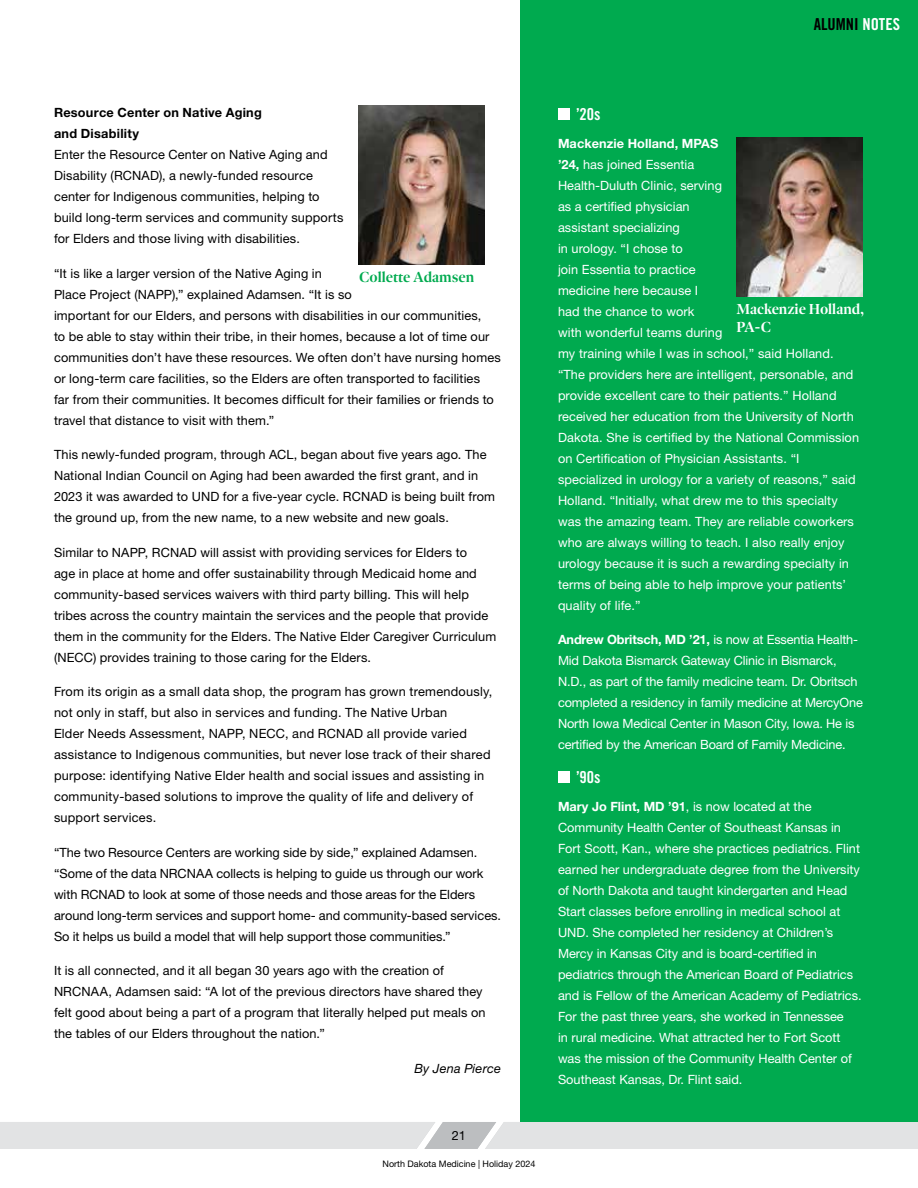
<style>
.page{position:relative;width:918px;height:1188px;background:#fff}
.page>*{position:absolute;margin:0;border:0;box-sizing:border-box;transform-origin:0 0}
.t1{font:16.5px "Trade Gothic LT Pro Bd Cn 20";color:#000}
.t2{font:16.5px "Trade Gothic LT Pro Bd Cn 20";color:#fff}
.t3{font:500 15px/18px "Dejanire Headline";color:#fff}
.t4{font:500 15px "Dejanire Headline";color:#00aa4f}
.t5{font:12.75px/21px "Helvetica Neue LT Pro";letter-spacing:.01em;color:#000}
.t6{font:12.75px/21px "Helvetica Neue LT Pro";color:#fff}
.t7{font:700 12.75px/21px "Helvetica Neue LT Pro";letter-spacing:.02em;color:#000}
.t8{font:italic 12.75px "Helvetica Neue LT Pro";letter-spacing:.015em;color:#000}
.t9{font:9px "Helvetica Neue LT Pro";color:#000}
.s1{color:#fff}
.s2{font-weight:700}
</style>
<div class="page">
<div style="left:520px;top:0;width:398px;height:1137px;background:#00aa4f"></div>
<div style="left:558px;top:108px;width:12px;height:12px;background:#fff"></div>
<div style="left:558px;top:771px;width:12px;height:12px;background:#fff"></div>
<img style="left:736px;top:137px;width:126px;height:159px">
<img style="left:359px;top:106px;width:126px;height:159px">
<svg style="left:0;top:1122px;width:918px;height:27px;background:#e0e1e2"></svg>
<p class="t1" style="left:814px;top:14px;width:88px">ALUMNI <span class="s1">NOTES</span></p>
<p class="t7" style="left:54px;top:102px;width:209px">Resource Center on Native Aging and Disability</p>
<p class="t5" style="left:54px;top:144px;width:291px">Enter the Resource Center on Native Aging and Disability (RCNAD), a newly-funded resource center for Indigenous communities, helping to build long-term services and community supports for Elders and those living with disabilities.</p>
<p class="t5" style="left:54px;top:262px;width:448px">“It is like a larger version of the Native Aging in<br>Place Project (NAPP),” explained Adamsen. “It is so<br>important for our Elders, and persons with disabilities in our communities,<br>to be able to stay within their tribe, in their homes, because a lot of time our communities don’t have these resources. We often don’t have nursing homes or long-term care facilities, so the Elders are often transported to facilities<br>far from their communities. It becomes difficult for their families or friends to travel that distance to visit with them.”</p>
<p class="t5" style="left:54px;top:444px;width:443px">This newly-funded program, through ACL, began about five years ago. The National Indian Council on Aging had been awarded the first grant, and in 2023 it was awarded to UND for a five-year cycle. RCNAD is being built from the ground up, from the new name, to a new website and new goals.</p>
<p class="t5" style="left:54px;top:541px;width:444px">Similar to NAPP, RCNAD will assist with providing services for Elders to<br>age in place at home and offer sustainability through Medicaid home and community-based services waivers with third party billing. This will help tribes across the country maintain the services and the people that provide them in the community for the Elders. The Native Elder Caregiver Curriculum (NECC) provides training to those caring for the Elders.</p>
<p class="t5" style="left:54px;top:681px;width:440px">From its origin as a small data shop, the program has grown tremendously, not only in staff, but also in services and funding. The Native Urban<br>Elder Needs Assessment, NAPP, NECC, and RCNAD all provide varied assistance to Indigenous communities, but never lose track of their shared purpose: identifying Native Elder health and social issues and assisting in community-based solutions to improve the quality of life and delivery of support services.</p>
<p class="t5" style="left:54px;top:841px;width:449px">“The two Resource Centers are working side by side,” explained Adamsen. “Some of the data NRCNAA collects is helping to guide us through our work with RCNAD to look at some of those needs and those areas for the Elders around long-term services and support home- and community-based services.<br>So it helps us build a model that will help support those communities.”</p>
<p class="t5" style="left:54px;top:960px;width:433px">It is all connected, and it all began 30 years ago with the creation of NRCNAA, Adamsen said: “A lot of the previous directors have shared they felt good about being a part of a program that literally helped put meals on the tables of our Elders throughout the nation.”</p>
<p class="t8" style="left:414px;top:1060px;width:88px">By Jena Pierce</p>
<p class="t4" style="left:359px;top:268px;width:116px">Collette Adamsen</p>
<p class="t5" style="left:452px;top:1125px;width:16px">21</p>
<p class="t9" style="left:383px;top:1159px;width:154px">North Dakota Medicine | Holiday 2024</p>
<p class="t2" style="left:576px;top:104px;width:26px">’20s</p>
<p class="t6" style="left:558px;top:132px;width:303px"><span class="s2">Mackenzie Holland, MPAS<br>’24,</span> has joined Essentia<br>Health-Duluth Clinic, serving<br>as a certified physician<br>assistant specializing<br>in urology. “I chose to<br>join Essentia to practice<br>medicine here because I<br>had the chance to work<br>with wonderful teams during<br>my training while I was in school,” said Holland. “The providers here are intelligent, personable, and provide excellent care to their patients.” Holland received her education from the University of North Dakota. She is certified by the National Commission on Certification of Physician Assistants. “I specialized in urology for a variety of reasons,” said Holland. “Initially, what drew me to this specialty was the amazing team. They are reliable coworkers who are always willing to teach. I also really enjoy urology because it is such a rewarding specialty in terms of being able to help improve your patients’ quality of life.”</p>
<p class="t6" style="left:558px;top:629px;width:306px"><span class="s2">Andrew Obritsch, MD ’21,</span> is now at Essentia Health-Mid Dakota Bismarck Gateway Clinic in Bismarck, N.D., as part of the family medicine team. Dr. Obritsch completed a residency in family medicine at MercyOne North Iowa Medical Center in Mason City, Iowa. He is certified by the American Board of Family Medicine.</p>
<p class="t2" style="left:576px;top:767px;width:26px">’90s</p>
<p class="t6" style="left:558px;top:795px;width:305px"><span class="s2">Mary Jo Flint, MD ’91</span>, is now located at the Community Health Center of Southeast Kansas in Fort Scott, Kan., where she practices pediatrics. Flint earned her undergraduate degree from the University of North Dakota and taught kindergarten and Head Start classes before enrolling in medical school at UND. She completed her residency at Children’s Mercy in Kansas City and is board-certified in pediatrics through the American Board of Pediatrics and is Fellow of the American Academy of Pediatrics.<br>For the past three years, she worked in Tennessee<br>in rural medicine. What attracted her to Fort Scott was the mission of the Community Health Center of Southeast Kansas, Dr. Flint said.</p>
<p class="t3" style="left:737px;top:300px;width:129px">Mackenzie Holland,<br>PA-C</p>
</div>
